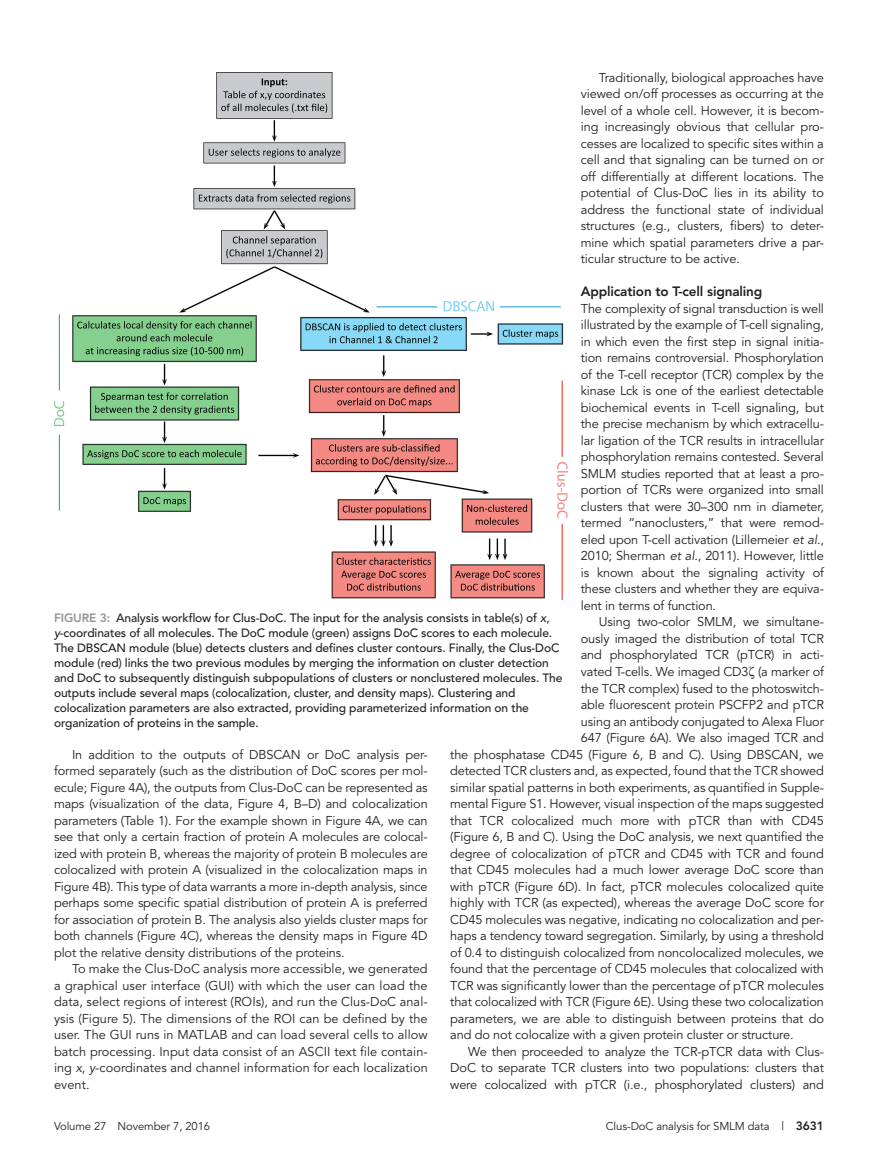
<style>
.page{position:relative;width:878px;height:1175px;background:#fff}
.page>*{position:absolute;margin:0;border:0;box-sizing:border-box;transform-origin:0 0}
.t1{font:800 13.5px "Avenir";letter-spacing:-.01em;color:#231f20}
.Para{font:12.75px/16.5px "Avenir";letter-spacing:-.01em;color:#231f20;text-align:justify}
.ParaFL{font:12.75px/16.5px "Avenir";letter-spacing:-.01em;color:#231f20;text-align:justify}
.FigCaption{font:500 12px/15px "Avenir";letter-spacing:-.01em;color:#231f20}
.t2{font:11.25px "Avenir";letter-spacing:-.01em;color:#231f20}
.s1{font-style:italic}
.s2{font-weight:800;color:#939598}
.s3{font-size:12px}
.s4{font-weight:800;font-size:12px}
</style>
<div class="page">
<img style="left:54px;top:72px;width:513px;height:527px">
<p class="Para" style="left:580px;top:69px;width:245px;text-indent:18px">Traditionally, biological approaches have viewed on/off processes as occurring at the level of a whole cell. However, it is becom&shy;ing increasingly obvious that cellular pro&shy;cesses are localized to specific sites within a cell and that signaling can be turned on or off differentially at different locations. The potential of Clus-DoC lies in its ability to address the functional state of individual structures (e.g., clusters, fibers) to deter&shy;mine which spatial parameters drive a par&shy;ticular structure to be active.</p>
<h2 class="t1" style="left:580px;top:284px;width:183px">Application to T-cell signaling</h2>
<p class="ParaFL" style="left:580px;top:300px;width:245px">The complexity of signal transduction is well illustrated by the example of T-cell signaling, in which even the first step in signal initia&shy;tion remains controversial. Phosphorylation of the T-cell receptor (TCR) complex by the kinase Lck is one of the earliest detectable biochemical events in T-cell signaling, but the precise mechanism by which extracellu&shy;lar ligation of the TCR results in intracellular phosphorylation remains contested. Several SMLM studies reported that at least a pro&shy;portion of TCRs were organized into small clusters that were 30–300 nm in diameter, termed “nanoclusters,” that were remod&shy;eled upon T-cell activation (Lillemeier <span class="s1">et al</span>., 2010; Sherman <span class="s1">et al</span>., 2011). However, little is known about the signaling activity of these clusters and whether they are equiva&shy;lent in terms of function.</p>
<p class="Para" style="left:598px;top:614px;width:227px">Using two-color SMLM, we simultane-</p>
<p class="Para" style="left:580px;top:630px;width:245px">ously imaged the distribution of total TCR</p>
<p class="Para" style="left:580px;top:647px;width:245px">and phosphorylated TCR (pTCR) in acti-</p>
<p class="Para" style="left:580px;top:663px;width:244px">vated T-cells. We imaged CD3 (a marker of</p>
<p class="Para" style="left:580px;top:680px;width:245px">the TCR complex) fused to the photoswitch-</p>
<p class="Para" style="left:580px;top:696px;width:245px">able fluorescent protein PSCFP2 and pTCR</p>
<p class="Para" style="left:580px;top:713px;width:245px">using an antibody conjugated to Alexa Fluor</p>
<p class="Para" style="left:580px;top:729px;width:245px">647 (Figure 6A). We also imaged TCR and</p>
<p class="Para" style="left:450px;top:746px;width:375px">the phosphatase CD45 (Figure 6, B and C). Using DBSCAN, we</p>
<p class="Para" style="left:450px;top:762px;width:375px">detected TCR clusters and, as expected, found that the TCR showed</p>
<p class="Para" style="left:450px;top:779px;width:375px">similar spatial patterns in both experiments, as quantified in Supple-</p>
<p class="Para" style="left:450px;top:795px;width:375px">mental Figure S1. However, visual inspection of the maps suggested</p>
<p class="Para" style="left:450px;top:812px;width:375px">that TCR colocalized much more with pTCR than with CD45</p>
<p class="Para" style="left:450px;top:828px;width:375px">(Figure 6, B and C). Using the DoC analysis, we next quantified the</p>
<p class="Para" style="left:450px;top:845px;width:375px">degree of colocalization of pTCR and CD45 with TCR and found</p>
<p class="Para" style="left:450px;top:861px;width:375px">that CD45 molecules had a much lower average DoC score than</p>
<p class="Para" style="left:450px;top:878px;width:375px">with pTCR (Figure 6D). In fact, pTCR molecules colocalized quite</p>
<p class="Para" style="left:450px;top:894px;width:375px">highly with TCR (as expected), whereas the average DoC score for</p>
<p class="Para" style="left:450px;top:911px;width:375px">CD45 molecules was negative, indicating no colocalization and per-</p>
<p class="Para" style="left:450px;top:927px;width:375px">haps a tendency toward segregation. Similarly, by using a threshold</p>
<p class="Para" style="left:450px;top:944px;width:375px">of 0.4 to distinguish colocalized from noncolocalized molecules, we</p>
<p class="Para" style="left:450px;top:960px;width:375px">found that the percentage of CD45 molecules that colocalized with</p>
<p class="Para" style="left:450px;top:977px;width:375px">TCR was significantly lower than the percentage of pTCR molecules</p>
<p class="Para" style="left:450px;top:993px;width:375px">that colocalized with TCR (Figure 6E). Using these two colocalization</p>
<p class="Para" style="left:450px;top:1010px;width:375px">parameters, we are able to distinguish between proteins that do</p>
<p class="Para" style="left:450px;top:1026px;width:345px">and do not colocalize with a given protein cluster or structure.</p>
<p class="Para" style="left:450px;top:1043px;width:375px;text-indent:18px">We then proceeded to analyze the TCR-pTCR data with Clus-DoC to separate TCR clusters into two populations: clusters that were colocalized with pTCR (i.e., phosphorylated clusters) and</p>
<p class="FigCaption" style="left:54px;top:610px;width:510px"><span class="s2">FIGURE 3:</span> Analysis workflow for Clus-DoC. The input for the analysis consists in table(s) of <span class="s1">x</span>, <span class="s1">y</span>-coordinates of all molecules. The DoC module (green) assigns DoC scores to each molecule.<br>The DBSCAN module (blue) detects clusters and defines cluster contours. Finally, the Clus-DoC module (red) links the two previous modules by merging the information on cluster detection and DoC to subsequently distinguish subpopulations of clusters or nonclustered molecules. The outputs include several maps (colocalization, cluster, and density maps). Clustering and colocalization parameters are also extracted, providing parameterized information on the organization of proteins in the sample.</p>
<p class="Para" style="left:54px;top:746px;width:375px;text-indent:18px">In addition to the outputs of DBSCAN or DoC analysis per&shy;formed separately (such as the distribution of DoC scores per mol&shy;ecule; Figure 4A), the outputs from Clus-DoC can be represented as maps (visualization of the data, Figure 4, B–D) and colocalization parameters (Table 1). For the example shown in Figure 4A, we can see that only a certain fraction of protein A molecules are colocal&shy;ized with protein B, whereas the majority of protein B molecules are colocalized with protein A (visualized in the colocalization maps in Figure 4B). This type of data warrants a more in-depth analysis, since perhaps some specific spatial distribution of protein A is preferred for association of protein B. The analysis also yields cluster maps for both channels (Figure 4C), whereas the density maps in Figure 4D plot the relative density distributions of the proteins.</p>
<p class="Para" style="left:54px;top:960px;width:375px;text-indent:18px">To make the Clus-DoC analysis more accessible, we generated a graphical user interface (GUI) with which the user can load the data, select regions of interest (ROIs), and run the Clus-DoC anal&shy;ysis (Figure 5). The dimensions of the ROI can be defined by the user. The GUI runs in MATLAB and can load several cells to allow batch processing. Input data consist of an ASCII text file contain&shy;ing <span class="s1">x</span>, <span class="s1">y</span>-coordinates and channel information for each localization event.</p>
<p class="t2" style="left:54px;top:1119px;width:158px">Volume 27 November 7, 2016</p>
<p class="t2" style="left:606px;top:1119px;width:219px">Clus-DoC analysis for SMLM data <span class="s3">|</span> <span class="s4">3631</span></p>
</div>
